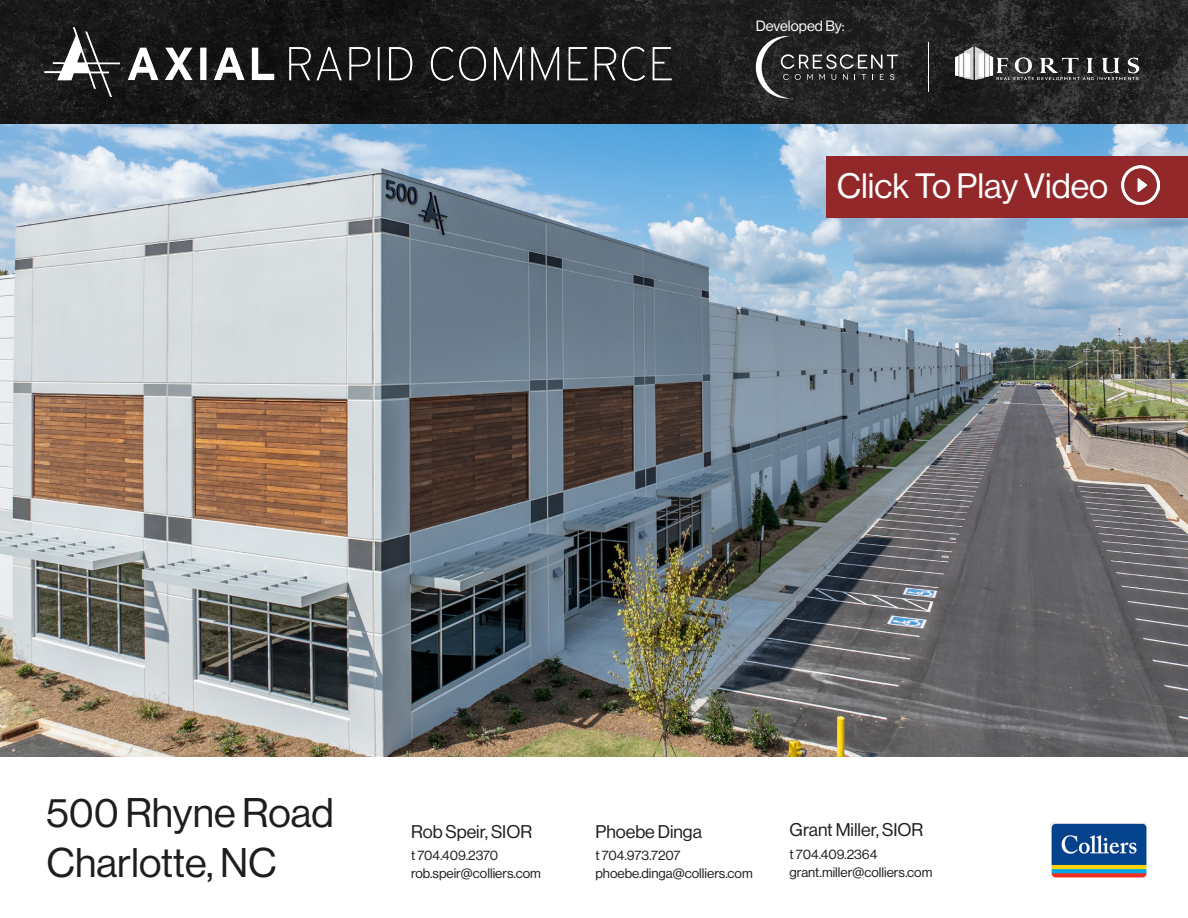
<style>
.page{position:relative;width:1188px;height:918px;background:#fff}
.page>*{position:absolute;margin:0;border:0;box-sizing:border-box;transform-origin:0 0}
.t1{font:40.5px "N Haas Grotesk DS Pro 55 Rg";color:#201d1e}
.t2{font:34.5px "N Haas Grotesk DS Pro 55 Rg";color:#fff}
.t3{font:18px "N Haas Grotesk DS Pro 55 Rg";color:#201d1e}
.t4{font:14.7px "N Haas Grotesk DS Pro 55 Rg";color:#fff}
.t5{font:13.5px "N Haas Grotesk DS Pro 55 Rg";color:#201d1e}
</style>
<div class="page">
<img style="left:0;top:0;width:1188px;height:124px">
<img style="left:0;top:124px;width:1188px;height:633px">
<img style="left:1050px;top:823px;width:98px;height:55px">
<div style="left:827px;top:156px;width:361px;height:62px;background:#922829"></div>
<img style="left:1121px;top:166px;width:38px;height:38px">
<hr style="left:928px;top:42px;width:1px;height:50px;background:#fff">
<svg style="left:756px;top:36px;width:142px;height:62px;background:#393938"></svg>
<img style="left:955px;top:47px;width:184px;height:33px">
<img style="left:26px;top:14px;width:666px;height:100px">
<p class="t4" style="left:756px;top:17px;width:90px">Developed By:</p>
<p class="t2" style="left:837px;top:166px;width:273px">Click To Play Video</p>
<p class="t1" style="left:46px;top:790px;width:289px">500 Rhyne Road</p>
<p class="t1" style="left:46px;top:840px;width:232px">Charlotte, NC</p>
<p class="t3" style="left:411px;top:821px;width:123px">Rob Speir, SIOR</p>
<p class="t5" style="left:411px;top:848px;width:89px">t 704.409.2370</p>
<p class="t5" style="left:411px;top:866px;width:131px">rob.speir@colliers.com</p>
<p class="t3" style="left:596px;top:821px;width:108px">Phoebe Dinga</p>
<p class="t5" style="left:596px;top:848px;width:87px">t 704.973.7207</p>
<p class="t5" style="left:596px;top:866px;width:159px">phoebe.dinga@colliers.com</p>
<p class="t3" style="left:790px;top:820px;width:135px">Grant Miller, SIOR</p>
<p class="t5" style="left:790px;top:846px;width:89px">t 704.409.2364</p>
<p class="t5" style="left:790px;top:864px;width:144px">grant.miller@colliers.com</p>
</div>
